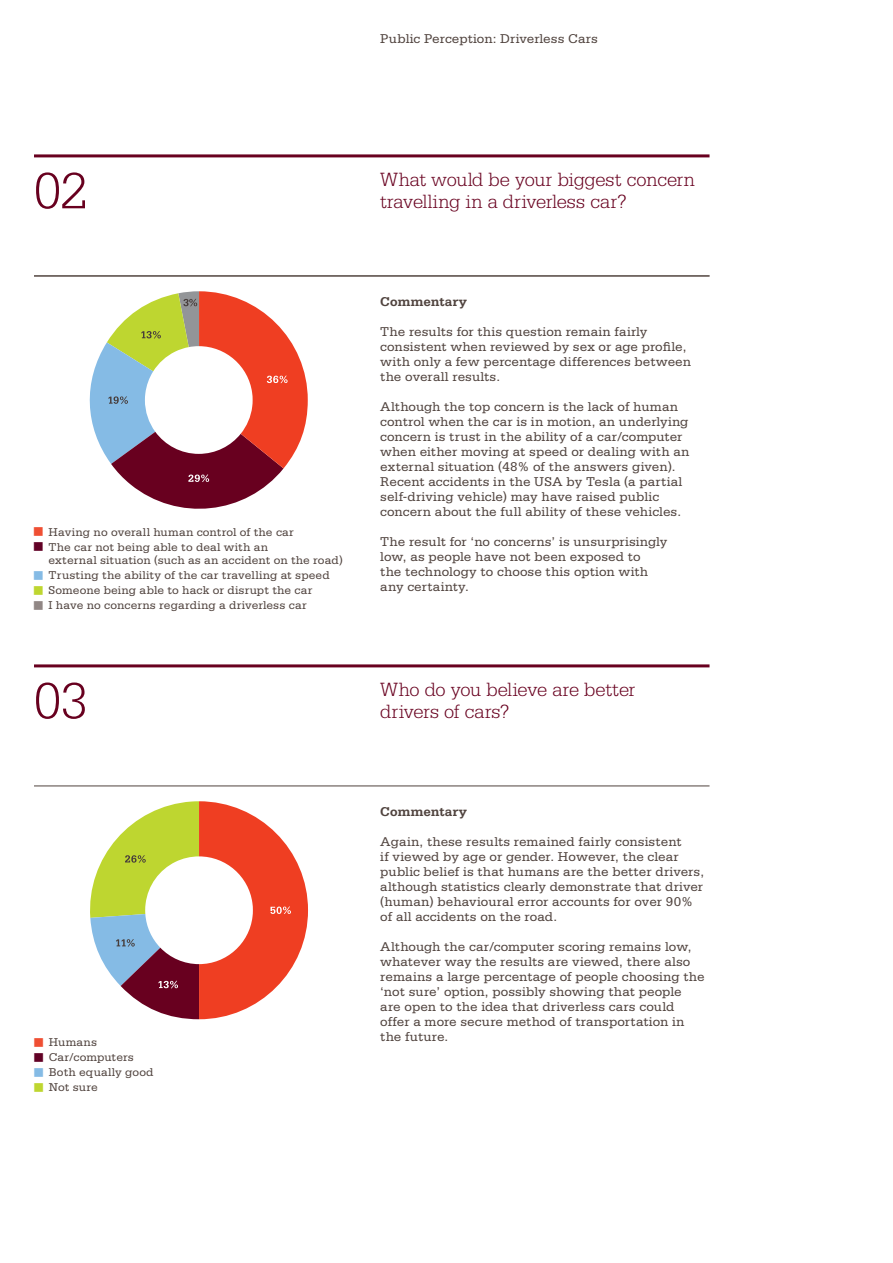
<style>
.page{position:relative;width:893px;height:1263px;background:#fff}
.page>*{position:absolute;margin:0;border:0;box-sizing:border-box;transform-origin:0 0}
.t1{font:300 54px "Serifa Std";color:#68001f}
.t2{font:300 20.25px/22.5px "Serifa Std";letter-spacing:-.01em;color:#68001f}
.t3{font:13.5px/15px "Serifa Std";letter-spacing:.005em;color:#50433e}
.t4{font:700 13.5px "Serifa Std";letter-spacing:.01em;color:#50433e}
.t5{font:12px/13.5px "Serifa Std";letter-spacing:.01em;color:#50433e}
.s1{color:#ef4f33}
.s2{color:#620226}
.s3{color:#85bbe5}
.s4{color:#bed630}
.s5{color:#918785}
</style>
<div class="page">
<hr style="left:34px;top:154px;width:675px;height:3px;background:#68001f">
<hr style="left:34px;top:276px;width:675px;height:1px;background:#50433e">
<hr style="left:34px;top:664px;width:675px;height:3px;background:#68001f">
<hr style="left:34px;top:786px;width:675px;height:1px;background:#50433e">
<svg style="left:90px;top:801px;width:218px;height:218px"></svg>
<svg style="left:89px;top:291px;width:219px;height:218px"></svg>
<p class="t3" style="left:380px;top:32px;width:219px">Public Perception: Driverless Cars</p>
<h1 class="t1" style="left:34px;top:161px;width:55px">02</h1>
<h2 class="t2" style="left:380px;top:168px;width:316px">What would be your biggest concern travelling in a driverless car?</h2>
<p class="t5" style="left:33px;top:525px;width:262px"><span class="s1">■</span> Having no overall human control of the car</p>
<p class="t5" style="left:48px;top:540px;width:296px;text-indent:-15px"><span class="s2">■</span> The car not being able to deal with an<br>external situation (such as an accident on the road)</p>
<p class="t5" style="left:33px;top:569px;width:298px"><span class="s3">■</span> Trusting the ability of the car travelling at speed</p>
<p class="t5" style="left:33px;top:584px;width:281px"><span class="s4">■</span> Someone being able to hack or disrupt the car</p>
<p class="t5" style="left:33px;top:599px;width:275px"><span class="s5">■</span> I have no concerns regarding a driverless car</p>
<p class="t4" style="left:380px;top:293px;width:88px">Commentary</p>
<p class="t3" style="left:380px;top:324px;width:312px">The results for this question remain fairly consistent when reviewed by sex or age profile, with only a few percentage differences between the overall results.</p>
<p class="t3" style="left:380px;top:399px;width:311px">Although the top concern is the lack of human control when the car is in motion, an underlying concern is trust in the ability of a car/computer when either moving at speed or dealing with an external situation (48% of the answers given).<br>Recent accidents in the USA by Tesla (a partial self-driving vehicle) may have raised public concern about the full ability of these vehicles.</p>
<p class="t3" style="left:380px;top:534px;width:289px">The result for ‘no concerns’ is unsurprisingly low, as people have not been exposed to<br>the technology to choose this option with any certainty.</p>
<h1 class="t1" style="left:34px;top:671px;width:55px">03</h1>
<h2 class="t2" style="left:380px;top:678px;width:257px">Who do you believe are better drivers of cars?</h2>
<p class="t5" style="left:33px;top:1035px;width:65px"><span class="s1">■</span> Humans</p>
<p class="t5" style="left:33px;top:1050px;width:102px"><span class="s2">■</span> Car/computers</p>
<p class="t5" style="left:33px;top:1065px;width:122px"><span class="s3">■</span> Both equally good</p>
<p class="t5" style="left:33px;top:1080px;width:66px"><span class="s4">■</span> Not sure</p>
<p class="t4" style="left:380px;top:803px;width:88px">Commentary</p>
<p class="t3" style="left:380px;top:834px;width:325px">Again, these results remained fairly consistent<br>if viewed by age or gender. However, the clear public belief is that humans are the better drivers, although statistics clearly demonstrate that driver (human) behavioural error accounts for over 90% of all accidents on the road.</p>
<p class="t3" style="left:380px;top:939px;width:326px">Although the car/computer scoring remains low, whatever way the results are viewed, there also remains a large percentage of people choosing the ‘not sure’ option, possibly showing that people are open to the idea that driverless cars could offer a more secure method of transportation in the future.</p>
</div>
